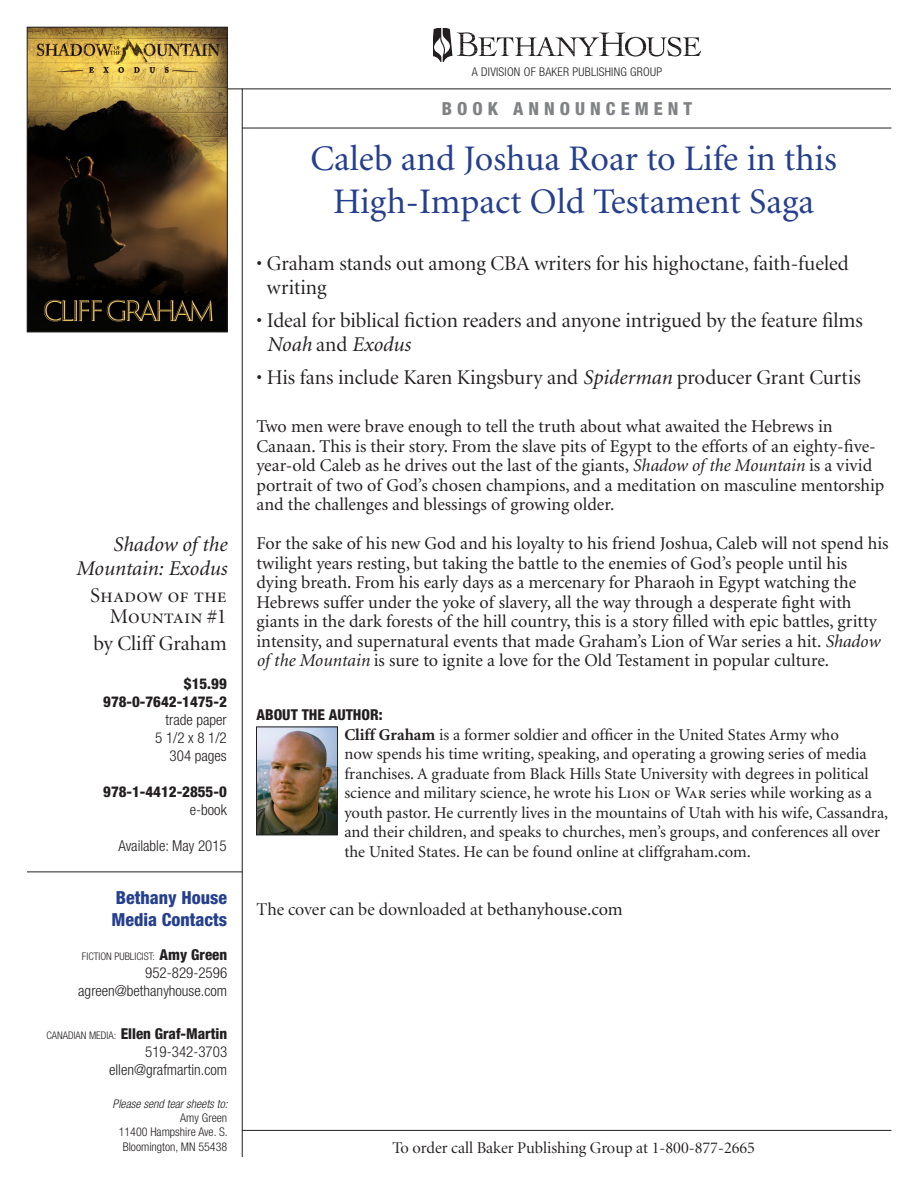
<style>
.page{position:relative;width:918px;height:1188px;background:#fff}
.page>*{position:absolute;margin:0;border:0;box-sizing:border-box;transform-origin:0 0}
.Head_1{font:36px "Minion";color:#253f8e}
.Bullet_Points{font:21px/24px "Minion Display";color:#231f20}
.Book_ID{font:italic 21px "Minion";color:#231f20}
.Book_ID-2{font:21px/21px "Minion Display Regular SC";color:#231f20;text-align:right}
.Book_ID-3{font:21px "Minion Display";color:#231f20}
.Body_text{font:18px/19.5px "Minion";color:#231f20}
.Body_text-2{font:18px "Minion Display";color:#231f20}
.t1{font:800 condensed 18px "Helvetica Neue";color:#253f8e}
.t2{font:800 condensed 18px "Helvetica Neue";letter-spacing:.28em;color:#808285}
.About_the_Author_Tex{font:16.5px/19.5px "Minion";color:#231f20}
.t3{font:16.5px "Minion Display";color:#231f20}
.Book_ID-4{font:300 condensed 15px "Helvetica Neue";color:#231f20}
.Book_ID-5{font:800 condensed 15px "Helvetica Neue";color:#231f20}
.About_the_Author_Hea{font:800 condensed 15px "Helvetica Neue";color:#231f20}
.t4{font:300 condensed 12px "Helvetica Neue";color:#231f20}
.t5{font:300 condensed 12px "Helvetica Neue";letter-spacing:.02em;color:#231f20}
.t6{font:italic 300 condensed 12px "Helvetica Neue";color:#231f20}
.t7{font:300 condensed 10.5px "Helvetica Neue";color:#231f20}
.t8{font:5.55px "Cochin";letter-spacing:-.04em;color:#231f20}
.s1{font-family:"Minion Display"}
.s2{font-weight:800;font-size:15px}
.s3{font-weight:300;font-size:10.5px}
.s4{font-family:"Minion";font-style:italic}
.s5{font-style:italic}
.s6{font-weight:700}
.s7{font-family:"Minion Regular SC"}
.s8{font-family:"Minion"}
</style>
<div class="page">
<svg style="left:434px;top:28px;width:266px;height:34px"></svg>
<hr style="left:242px;top:1130px;width:649px;height:1px;background:#231f20">
<hr style="left:27px;top:872px;width:215px;height:1px;background:#231f20">
<hr style="left:242px;top:89px;width:1px;height:1068px;background:#231f20">
<hr style="left:242px;top:128px;width:649px;height:1px;background:#231f20">
<hr style="left:27px;top:89px;width:864px;height:1px;background:#231f20">
<img style="left:258px;top:729px;width:78px;height:104px">
<div style="left:256px;top:727px;width:82px;height:108px;border:1px solid #231f20"></div>
<img style="left:29px;top:29px;width:196px;height:301px">
<div style="left:27px;top:27px;width:200px;height:305px;border:1px solid #231f20"></div>
<p class="Book_ID" style="left:113px;top:534px;width:115px">Shadow of the</p>
<p class="Book_ID" style="left:76px;top:558px;width:152px">Mountain: Exodus</p>
<p class="Book_ID-2" style="left:90px;top:586px;width:138px">Shadow of the<br>Mountain <span class="s1">#1</span></p>
<p class="Book_ID-3" style="left:93px;top:633px;width:135px">by Cliff Graham</p>
<p class="Book_ID-5" style="left:184px;top:674px;width:44px">$15.99</p>
<p class="Book_ID-5" style="left:103px;top:692px;width:125px">978-0-7642-1475-2</p>
<p class="Book_ID-4" style="left:166px;top:711px;width:63px">trade paper</p>
<p class="Book_ID-4" style="left:155px;top:729px;width:73px">5 1/2 x 8 1/2</p>
<p class="Book_ID-4" style="left:170px;top:747px;width:59px">304 pages</p>
<p class="Book_ID-5" style="left:103px;top:782px;width:125px">978-1-4412-2855-0</p>
<p class="Book_ID-4" style="left:190px;top:801px;width:38px">e-book</p>
<p class="Book_ID-4" style="left:119px;top:837px;width:110px">Available: May 2015</p>
<p class="t1" style="left:116px;top:887px;width:113px">Bethany House</p>
<p class="t1" style="left:112px;top:908px;width:117px">Media Contacts</p>
<p class="t7" style="left:82px;top:950px;width:147px">FICTION PUBLICIST: <span class="s2">Amy Green</span></p>
<p class="Book_ID-4" style="left:145px;top:964px;width:83px">952-829-2596</p>
<p class="Book_ID-4" style="left:78px;top:982px;width:151px">agreen@bethanyhouse.com</p>
<p class="Book_ID-5" style="left:46px;top:1025px;width:182px"><span class="s3">CANADIAN MEDIA:</span> Ellen Graf-Martin</p>
<p class="Book_ID-4" style="left:145px;top:1043px;width:83px">519-342-3703</p>
<p class="Book_ID-4" style="left:109px;top:1061px;width:120px">ellen@grafmartin.com</p>
<p class="t6" style="left:113px;top:1097px;width:117px">Please send tear sheets to:</p>
<p class="t4" style="left:180px;top:1111px;width:48px">Amy Green</p>
<p class="t4" style="left:119px;top:1125px;width:110px">11400 Hampshire Ave. S.</p>
<p class="t4" style="left:123px;top:1140px;width:106px">Bloomington, MN 55438</p>
<p class="t5" style="left:472px;top:65px;width:192px">A DIVISION OF BAKER PUBLISHING GROUP</p>
<p class="t2" style="left:442px;top:97px;width:252px">BOOK ANNOUNCEMENT</p>
<p class="Head_1" style="left:311px;top:141px;width:528px">Caleb and Joshua Roar to Life in this</p>
<p class="Head_1" style="left:333px;top:184px;width:483px">High-Impact Old Testament Saga</p>
<p class="Bullet_Points" style="left:267px;top:252px;width:583px;text-indent:-10px">• Graham stands out among CBA writers for his highoctane, faith-fueled writing</p>
<p class="Bullet_Points" style="left:267px;top:309px;width:598px;text-indent:-10px">• Ideal for biblical fiction readers and anyone intrigued by the feature films<br><span class="s4">Noah</span> and <span class="s4">Exodus</span></p>
<p class="Bullet_Points" style="left:256px;top:366px;width:606px">• His fans include Karen Kingsbury and <span class="s4">Spiderman</span> producer Grant Curtis</p>
<p class="Body_text" style="left:256px;top:417px;width:630px">Two men were brave enough to tell the truth about what awaited the Hebrews in Canaan. This is their story. From the slave pits of Egypt to the efforts of an eighty-five&shy;year-old Caleb as he drives out the last of the giants, <span class="s5">Shadow of the Mountain</span> is a vivid portrait of two of God’s chosen champions, and a meditation on masculine mentorship and the challenges and blessings of growing older.</p>
<p class="Body_text" style="left:256px;top:534px;width:634px">For the sake of his new God and his loyalty to his friend Joshua, Caleb will not spend his twilight years resting, but taking the battle to the enemies of God’s people until his dying breath. From his early days as a mercenary for Pharaoh in Egypt watching the Hebrews suffer under the yoke of slavery, all the way through a desperate fight with giants in the dark forests of the hill country, this is a story filled with epic battles, gritty intensity, and supernatural events that made Graham’s Lion of War series a hit. <span class="s5">Shadow of the Mountain</span> is sure to ignite a love for the Old Testament in popular culture.</p>
<p class="About_the_Author_Hea" style="left:256px;top:706px;width:128px">ABOUT THE AUTHOR:</p>
<p class="About_the_Author_Tex" style="left:344px;top:725px;width:545px"><span class="s6">Cliff Graham</span> is a former soldier and officer in the United States Army who<br>now spends his time writing, speaking, and operating a growing series of media franchises. A graduate from Black Hills State University with degrees in political science and military science, he wrote his <span class="s7">Lion of War</span> series while working as a youth pastor. He currently lives in the mountains of Utah with his wife, Cassandra, and their children, and speaks to churches, men’s groups, and conferences all over the United States. He can be found online at cliffgraham.com.</p>
<p class="t8" style="left:761px;top:254px;width:28px">and weights.</p>
<p class="Body_text-2" style="left:256px;top:901px;width:368px">The cover can be downloaded at <span class="s8">bethanyhouse.com</span></p>
<p class="t3" style="left:392px;top:1140px;width:364px">To order call Baker Publishing Group at 1-800-877-2665</p>
</div>
